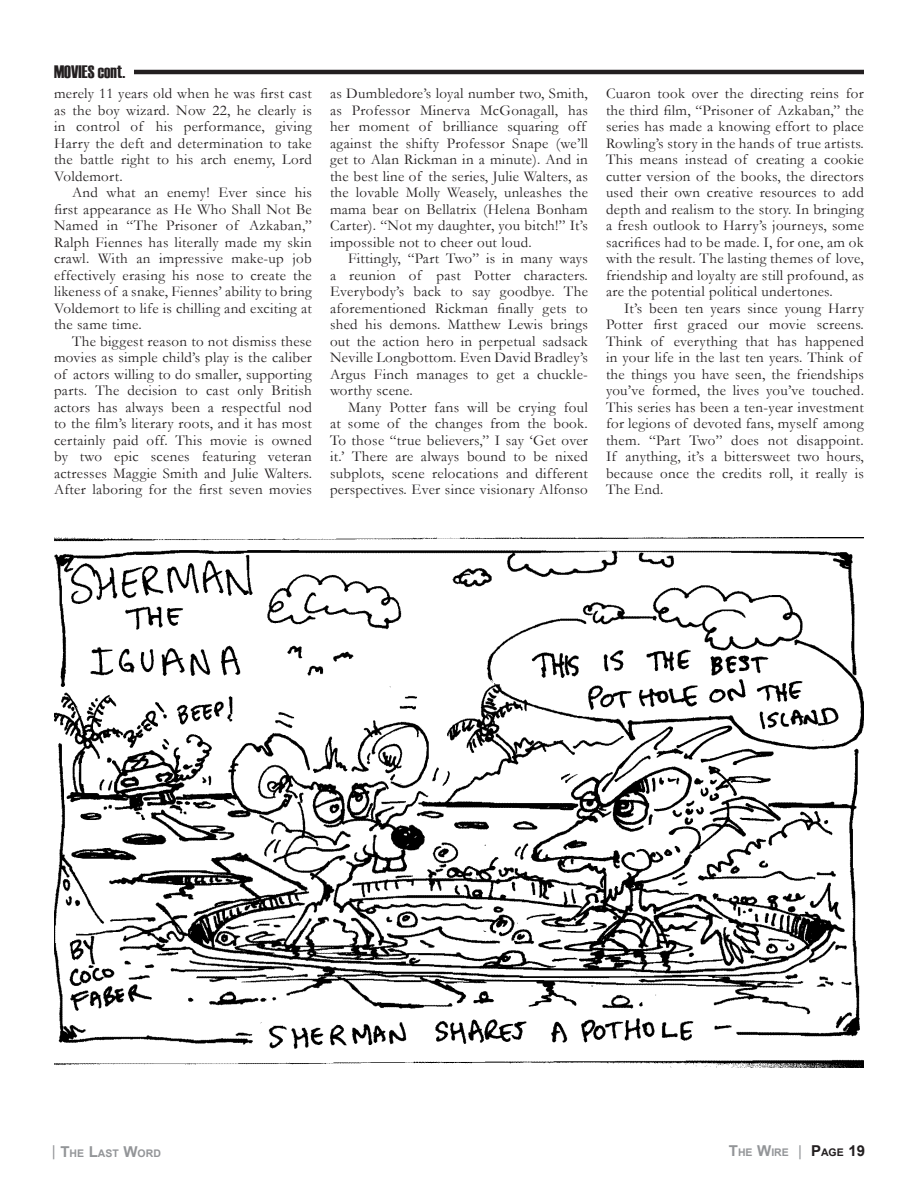
<style>
.page{position:relative;width:918px;height:1188px;background:#fff}
.page>*{position:absolute;margin:0;border:0;box-sizing:border-box;transform-origin:0 0}
.t1{font:18px "Haettenschweiler";color:#231f20}
.t2{font:15px/16.5px "Garamond";letter-spacing:.02em;color:#231f20;text-align:justify}
.t3{font:700 10.5px "Arial";color:#939598}
.s1{font-weight:400;font-size:15px}
.s2{font-size:15px}
.s3{font-size:15px;color:#231f20}
.s4{color:#231f20}
</style>
<div class="page">
<img style="left:54px;top:538px;width:810px;height:530px">
<hr style="left:134px;top:70px;width:730px;height:4px;background:#231f20">
<p class="t1" style="left:54px;top:60px;width:73px">MOVIES cont.</p>
<p class="t2" style="left:54px;top:85px;width:259px">merely 11 years old when he was first cast as the boy wizard. Now 22, he clearly is in control of his performance, giving Harry the deft and determination to take the battle right to his arch enemy, Lord Voldemort.</p>
<p class="t2" style="left:54px;top:184px;width:259px;text-indent:18px">And what an enemy! Ever since his first appearance as He Who Shall Not Be Named in “The Prisoner of Azkaban,” Ralph Fiennes has literally made my skin crawl. With an impressive make-up job effectively erasing his nose to create the likeness of a snake, Fiennes’ ability to bring Voldemort to life is chilling and exciting at the same time.</p>
<p class="t2" style="left:54px;top:332px;width:259px;text-indent:18px">The biggest reason to not dismiss these movies as simple child’s play is the caliber of actors willing to do smaller, supporting parts. The decision to cast only British actors has always been a respectful nod to the film’s literary roots, and it has most certainly paid off. This movie is owned by two epic scenes featuring veteran actresses Maggie Smith and Julie Walters.<br>After laboring for the first seven movies</p>
<p class="t2" style="left:330px;top:85px;width:259px;text-align:left">as Dumbledore’s loyal number two, Smith, as Professor Minerva McGonagall, has her moment of brilliance squaring off against the shifty Professor Snape (we’ll get to Alan Rickman in a minute). And in the best line of the series, Julie Walters, as the lovable Molly Weasely, unleashes the mama bear on Bellatrix (Helena Bonham Carter). “Not my daughter, you bitch!” It’s impossible not to cheer out loud.</p>
<p class="t2" style="left:330px;top:250px;width:259px;text-indent:18px">Fittingly, “Part Two” is in many ways a reunion of past Potter characters.<br>Everybody’s back to say goodbye. The aforementioned Rickman finally gets to shed his demons. Matthew Lewis brings out the action hero in perpetual sadsack Neville Longbottom. Even David Bradley’s Argus Finch manages to get a chuckle&shy;worthy scene.</p>
<p class="t2" style="left:330px;top:398px;width:259px;text-indent:18px">Many Potter fans will be crying foul at some of the changes from the book.<br>To those “true believers,” I say ‘Get over it.’ There are always bound to be nixed subplots, scene relocations and different perspectives. Ever since visionary Alfonso</p>
<p class="t2" style="left:606px;top:85px;width:259px">Cuaron took over the directing reins for the third film, “Prisoner of Azkaban,” the series has made a knowing effort to place Rowling’s story in the hands of true artists.<br>This means instead of creating a cookie cutter version of the books, the directors used their own creative resources to add depth and realism to the story. In bringing a fresh outlook to Harry’s journeys, some sacrifices had to be made. I, for one, am ok with the result. The lasting themes of love, friendship and loyalty are still profound, as are the potential political undertones.</p>
<p class="t2" style="left:606px;top:299px;width:259px;text-align:left;text-indent:18px">It’s been ten years since young Harry Potter first graced our movie screens.<br>Think of everything that has happened in your life in the last ten years. Think of the things you have seen, the friendships you’ve formed, the lives you’ve touched.<br>This series has been a ten-year investment for legions of devoted fans, myself among them. “Part Two” does not disappoint.<br>If anything, it’s a bittersweet two hours, because once the credits roll, it really is The End.</p>
<p class="t3" style="left:52px;top:1146px;width:111px"><span class="s1">|</span> <span class="s2">T</span>HE <span class="s2">L</span>AST <span class="s2">W</span>ORD</p>
<p class="t3" style="left:729px;top:1146px;width:138px"><span class="s2">T</span>HE <span class="s2">W</span>IRE <span class="s1">|</span> <span class="s3">P</span><span class="s4">AGE</span> <span class="s3">19</span></p>
</div>
